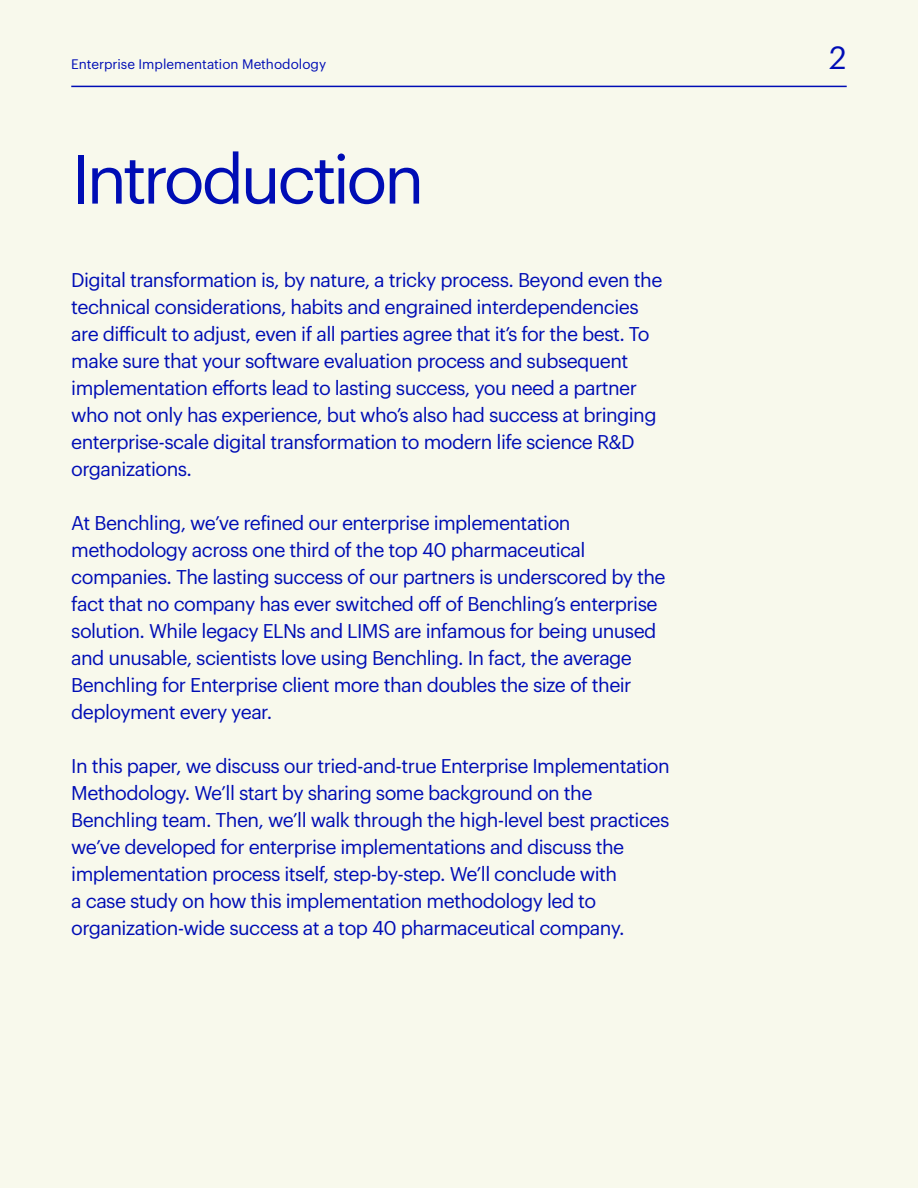
<style>
.page{position:relative;width:918px;height:1188px;background:#f8f9ec}
.page>*{position:absolute;margin:0;border:0;box-sizing:border-box;transform-origin:0 0}
.t1{font:67.5px "Graphik";letter-spacing:-.05em;color:#000db5}
.t2{font:31.5px "Graphik";color:#000db5}
.t3{font:19.5px/27px "Graphik";letter-spacing:-.03em;color:#000db5}
.t4{font:13.5px "Graphik";color:#000db5}
</style>
<div class="page">
<hr style="left:71px;top:86px;width:776px;height:1px;background:#000db5">
<p class="t4" style="left:71px;top:54px;width:256px">Enterprise Implementation Methodology</p>
<h1 class="t1" style="left:71px;top:128px;width:355px">Introduction</h1>
<p class="t3" style="left:71px;top:265px;width:593px">Digital transformation is, by nature, a tricky process. Beyond even the technical considerations, habits and engrained interdependencies are difficult to adjust, even if all parties agree that it’s for the best. To make sure that your software evaluation process and subsequent implementation efforts lead to lasting success, you need a partner who not only has experience, but who’s also had success at bringing enterprise-scale digital transformation to modern life science R&amp;D organizations.</p>
<p class="t3" style="left:71px;top:508px;width:596px">At Benchling, we’ve refined our enterprise implementation methodology across one third of the top 40 pharmaceutical companies. The lasting success of our partners is underscored by the fact that no company has ever switched off of Benchling’s enterprise solution. While legacy ELNs and LIMS are infamous for being unused and unusable, scientists love using Benchling. In fact, the average Benchling for Enterprise client more than doubles the size of their deployment every year.</p>
<p class="t3" style="left:71px;top:751px;width:600px">In this paper, we discuss our tried-and-true Enterprise Implementation Methodology. We’ll start by sharing some background on the Benchling team. Then, we’ll walk through the high-level best practices we’ve developed for enterprise implementations and discuss the implementation process itself, step-by-step. We’ll conclude with<br>a case study on how this implementation methodology led to organization-wide success at a top 40 pharmaceutical company.</p>
<h2 class="t2" style="left:829px;top:34px;width:19px">2</h2>
</div>
